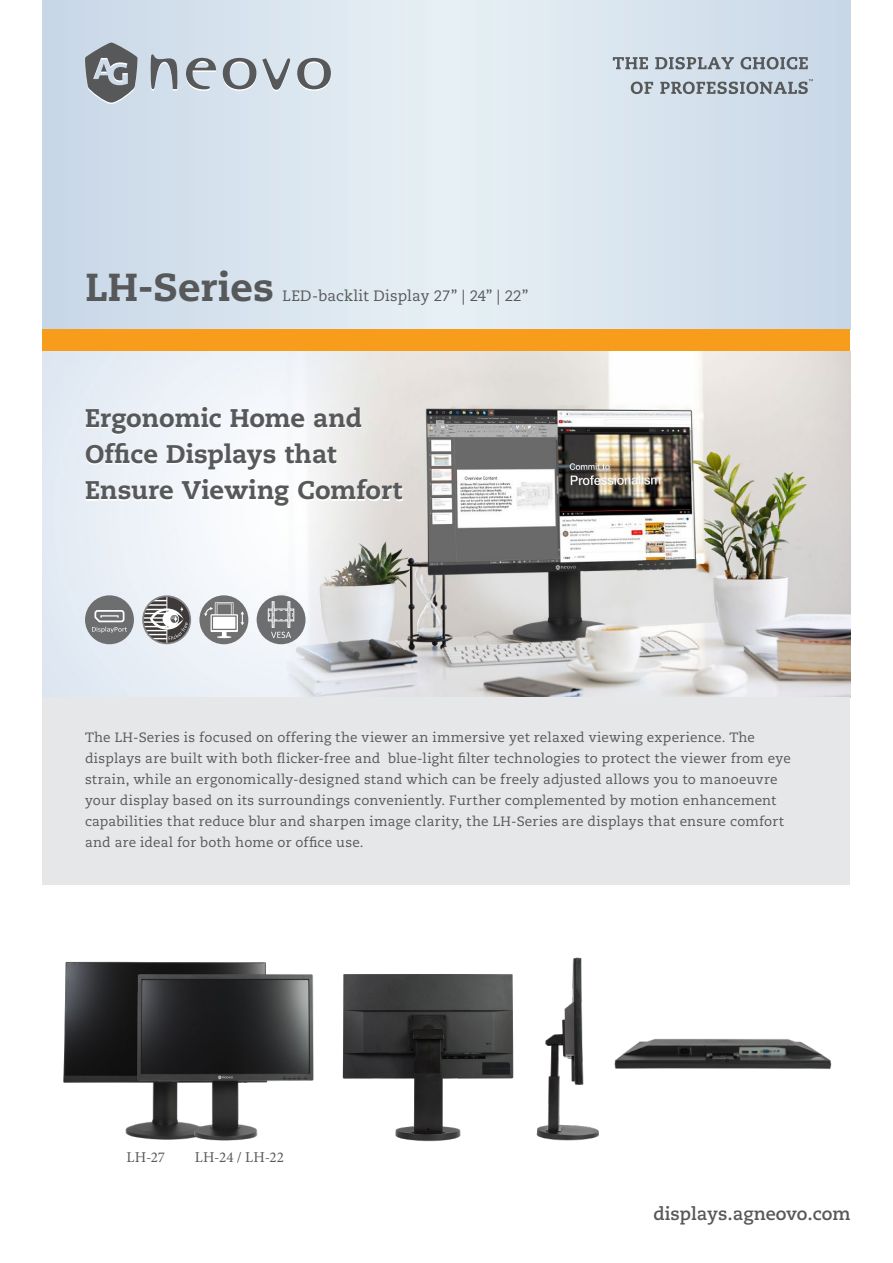
<style>
.page{position:relative;width:893px;height:1263px;background:#fff}
.page>*{position:absolute;margin:0;border:0;box-sizing:border-box;transform-origin:0 0}
.t1{font:800 39px "Caecilia LT Std";letter-spacing:.005em;color:#57585a}
.t2{font:800 25.5px "Caecilia LT Std";color:#57585a}
.t3{font:700 18px "Caecilia LT Std";color:#57585a}
.t4{font:15px "Caecilia LT Std";letter-spacing:.015em;color:#57585a}
.t5{font:15px "Minion Pro";letter-spacing:.01em;color:#57585a}
.t6{font:13.5px/21px "Caecilia LT Std";letter-spacing:.015em;color:#57585a}
</style>
<div class="page">
<svg style="left:43px;top:0;width:807px;height:330px"></svg>
<div style="left:43px;top:330px;width:807px;height:21px;background:#f89c1c"></div>
<svg style="left:84px;top:43px;width:247px;height:61px"></svg>
<svg style="left:613px;top:57px;width:35px;height:12px"></svg>
<svg style="left:655px;top:57px;width:79px;height:12px"></svg>
<svg style="left:740px;top:57px;width:68px;height:12px"></svg>
<svg style="left:631px;top:82px;width:22px;height:12px"></svg>
<svg style="left:660px;top:79px;width:153px;height:15px"></svg>
<img style="left:43px;top:351px;width:807px;height:346px">
<div style="left:43px;top:697px;width:807px;height:187px;background:#e6e7e9"></div>
<div style="left:85px;top:595px;width:49px;height:49px;background:#6c6e70;border-radius:50%"></div>
<svg style="left:92px;top:610px;width:35px;height:23px"></svg>
<svg style="left:142px;top:595px;width:49px;height:49px"></svg>
<hr style="left:167px;top:597px;width:1px;height:46px;background:#fff">
<div style="left:199px;top:595px;width:49px;height:49px;background:#717071;border-radius:50%"></div>
<div style="left:215px;top:602px;width:19px;height:27px;border:1px solid #fff"></div>
<div style="left:217px;top:603px;width:15px;height:25px;border:1px solid #fff"></div>
<div style="left:211px;top:615px;width:26px;height:16px;background:#fff"></div>
<div style="left:211px;top:614px;width:27px;height:18px;border:1px solid #fff"></div>
<div style="left:212px;top:615px;width:25px;height:15px;border:1px solid #6c7072"></div>
<svg style="left:217px;top:630px;width:15px;height:8px"></svg>
<svg style="left:204px;top:607px;width:9px;height:9px"></svg>
<svg style="left:241px;top:611px;width:3px;height:14px"></svg>
<svg style="left:86px;top:408px;width:316px;height:99px;fill:#f3f6fa"></svg>
<img style="left:342px;top:974px;width:172px;height:168px">
<img style="left:614px;top:1038px;width:218px;height:31px">
<img style="left:536px;top:957px;width:63px;height:184px">
<div style="left:257px;top:595px;width:49px;height:49px;background:#6c6e70;border-radius:50%"></div>
<div style="left:268px;top:609px;width:26px;height:12px;border:1px solid #fff"></div>
<div style="left:288px;top:601px;width:2px;height:26px;border:1px solid #fff"></div>
<div style="left:272px;top:601px;width:2px;height:26px;border:1px solid #fff"></div>
<svg style="left:269px;top:602px;width:24px;height:36px"></svg>
<img style="left:63px;top:961px;width:203px;height:176px">
<img style="left:132px;top:970px;width:182px;height:171px">
<p class="t1" style="left:85px;top:263px;width:190px">LH-Series</p>
<p class="t4" style="left:283px;top:287px;width:247px">LED-backlit Display 27” | 24” | 22”</p>
<p class="t2" style="left:85px;top:402px;width:279px">Ergonomic Home and</p>
<p class="t2" style="left:85px;top:438px;width:253px">Office Displays that</p>
<p class="t2" style="left:85px;top:474px;width:318px">Ensure Viewing Comfort</p>
<p class="t6" style="left:85px;top:727px;width:707px">The LH-Series is focused on offering the viewer an immersive yet relaxed viewing experience. The displays are built with both flicker-free and blue-light filter technologies to protect the viewer from eye strain, while an ergonomically-designed stand which can be freely adjusted allows you to manoeuvre your display based on its surroundings conveniently. Further complemented by motion enhancement capabilities that reduce blur and sharpen image clarity, the LH-Series are displays that ensure comfort and are ideal for both home or office use.</p>
<p class="t5" style="left:126px;top:1147px;width:40px">LH-27</p>
<p class="t5" style="left:195px;top:1147px;width:91px">LH-24 / LH-22</p>
<h3 class="t3" style="left:653px;top:1203px;width:199px">displays.agneovo.com</h3>
</div>
